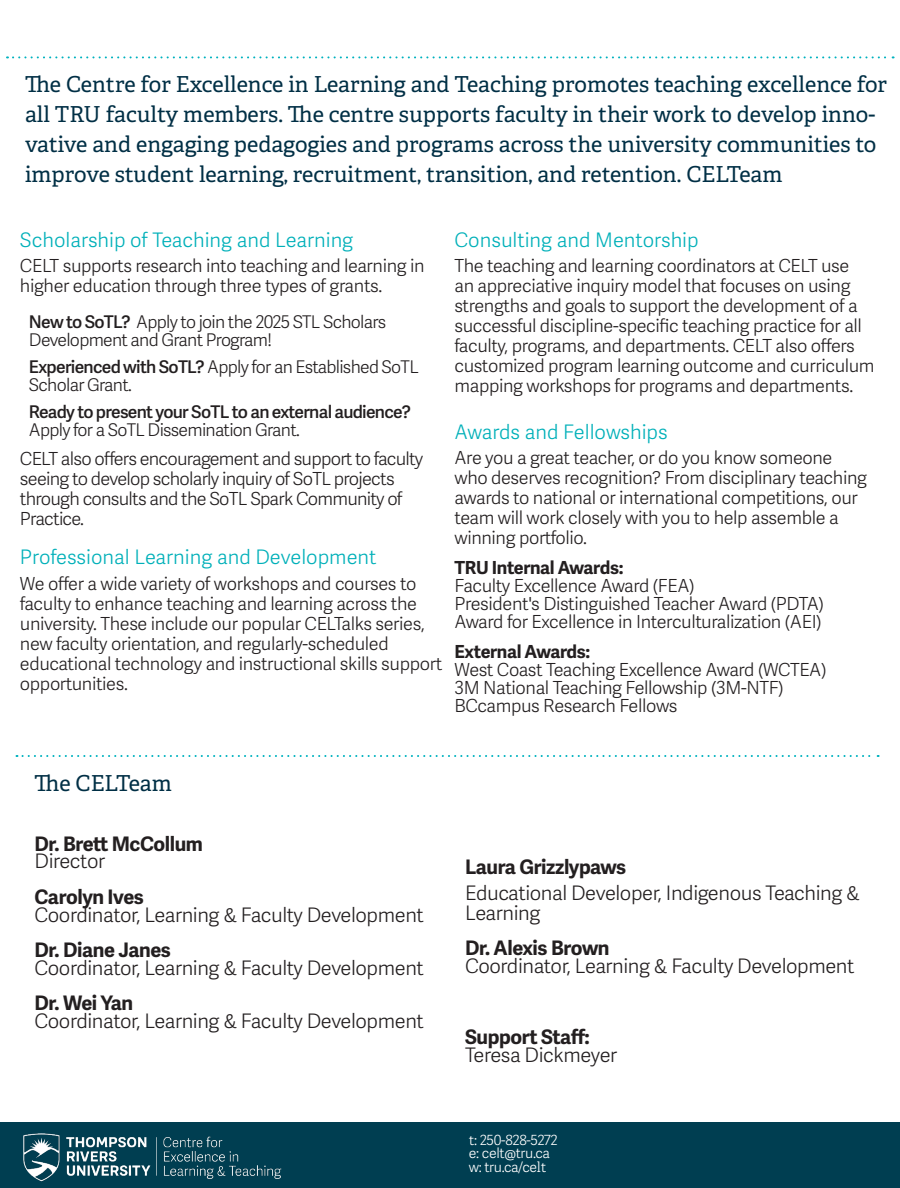
<style>
.page{position:relative;width:900px;height:1188px;background:#fff}
.page>*{position:absolute;margin:0;border:0;box-sizing:border-box;transform-origin:0 0}
.Intro_blurb{font:22px/30px "Adelle";color:#002f45}
.Body_10_13{font:300 20px/20px "Adelle Sans";letter-spacing:-.02em;color:#231f20}
.Celtalks_Titles{font:300 20px "Adelle Sans";color:#00b0b9}
.Body_10_13-2{font:700 20px "Adelle Sans";letter-spacing:-.02em;color:#231f20}
.Body_10_13-3{font:300 18px/20px "Adelle Sans";letter-spacing:-.02em;color:#231f20}
.Workshop_Date{font:300 18px/20px "Adelle Sans";letter-spacing:-.04em;color:#231f20}
.Body_10_13-4{font:700 18px "Adelle Sans";letter-spacing:-.02em;color:#231f20}
.Workshop_Date-2{font:300 17.6px/18px "Adelle Sans";letter-spacing:-.04em;color:#231f20}
.Workshop_Date-3{font:600 17.6px/18px "Adelle Sans";letter-spacing:-.04em;color:#231f20}
.Body_10_13-5{font:300 14px "Adelle Sans";letter-spacing:-.02em;color:#fff}
.s1{font-weight:600}
.s2{font-weight:300}
.s3{font-family:"Adelle"}
</style>
<div class="page">
<svg style="left:16px;top:755px;width:863px;height:2px"></svg>
<div style="left:0;top:1122px;width:900px;height:66px;background:#003e51"></div>
<svg style="left:7px;top:56px;width:887px;height:2px"></svg>
<img style="left:23px;top:1133px;width:259px;height:49px">
<p class="Intro_blurb" style="left:25px;top:70px;width:864px">The Centre for Excellence in Learning and Teaching promotes teaching excellence for all TRU faculty members. The centre supports faculty in their work to develop inno&shy;vative and engaging pedagogies and programs across the university communities to improve student learning, recruitment, transition, and retention. CELTeam</p>
<p class="Celtalks_Titles" style="left:20px;top:228px;width:335px">Scholarship of Teaching and Learning</p>
<p class="Body_10_13-3" style="left:20px;top:257px;width:406px">CELT supports research into teaching and learning in higher education through three types of grants.</p>
<p class="Workshop_Date-2" style="left:29px;top:314px;width:359px"><span class="s1">New to SoTL?</span> Apply to join the 2025 STL Scholars<br>Development and Grant Program!</p>
<p class="Workshop_Date-2" style="left:29px;top:359px;width:391px"><span class="s1">Experienced with SoTL?</span> Apply for an Established SoTL<br>Scholar Grant.</p>
<p class="Workshop_Date-3" style="left:29px;top:404px;width:383px">Ready to present your SoTL to an external audience?<br><span class="s2">Apply for a SoTL Dissemination Grant.</span></p>
<p class="Workshop_Date" style="left:20px;top:450px;width:405px">CELT also offers encouragement and support to faculty seeing to develop scholarly inquiry of SoTL projects through consults and the SoTL Spark Community of Practice.</p>
<p class="Celtalks_Titles" style="left:20px;top:546px;width:358px">Professional Learning and Development</p>
<p class="Body_10_13-3" style="left:20px;top:574px;width:424px">We offer a wide variety of workshops and courses to faculty to enhance teaching and learning across the university. These include our popular CELTalks series, new faculty orientation, and regularly-scheduled educational technology and instructional skills support opportunities.</p>
<p class="Celtalks_Titles" style="left:454px;top:228px;width:246px">Consulting and Mentorship</p>
<p class="Body_10_13-3" style="left:454px;top:257px;width:422px">The teaching and learning coordinators at CELT use<br>an appreciative inquiry model that focuses on using strengths and goals to support the development of a successful discipline-specific teaching practice for all faculty, programs, and departments. CELT also offers customized program learning outcome and curriculum mapping workshops for programs and departments.</p>
<p class="Celtalks_Titles" style="left:454px;top:420px;width:215px">Awards and Fellowships</p>
<p class="Body_10_13-3" style="left:454px;top:449px;width:414px">Are you a great teacher, or do you know someone who deserves recognition? From disciplinary teaching awards to national or international competitions, our team will work closely with you to help assemble a winning portfolio.</p>
<p class="Body_10_13-4" style="left:454px;top:557px;width:171px">TRU Internal Awards:</p>
<p class="Body_10_13-3" style="left:454px;top:576px;width:242px">Faculty Excellence Award (FEA)</p>
<p class="Body_10_13-3" style="left:454px;top:594px;width:371px">President's Distinguished Teacher Award (PDTA)</p>
<p class="Body_10_13-3" style="left:454px;top:612px;width:369px">Award for Excellence in Interculturalization (AEI)</p>
<p class="Body_10_13-4" style="left:454px;top:641px;width:137px">External Awards:</p>
<p class="Body_10_13-3" style="left:454px;top:660px;width:374px">West Coast Teaching Excellence Award (WCTEA)</p>
<p class="Body_10_13-3" style="left:454px;top:678px;width:331px">3M National Teaching Fellowship (3M-NTF)</p>
<p class="Body_10_13-3" style="left:454px;top:696px;width:224px">BCcampus Research Fellows</p>
<p class="Intro_blurb" style="left:34px;top:768px;width:139px">The CELTeam</p>
<p class="Body_10_13-2" style="left:34px;top:831px;width:170px">Dr. Brett McCollum</p>
<p class="Body_10_13" style="left:34px;top:852px;width:72px">Director</p>
<p class="Body_10_13-2" style="left:34px;top:885px;width:111px">Carolyn Ives</p>
<p class="Body_10_13" style="left:34px;top:905px;width:391px">Coordinator, Learning &amp; Faculty Development</p>
<p class="Body_10_13-2" style="left:34px;top:938px;width:138px">Dr. Diane Janes</p>
<p class="Body_10_13" style="left:34px;top:958px;width:391px">Coordinator, Learning &amp; Faculty Development</p>
<p class="Body_10_13-2" style="left:34px;top:991px;width:100px">Dr. Wei Yan</p>
<p class="Body_10_13" style="left:34px;top:1012px;width:391px">Coordinator, Learning &amp; Faculty Development</p>
<p class="Body_10_13-2" style="left:465px;top:855px;width:163px">Laura Grizzlypaws</p>
<p class="Body_10_13" style="left:465px;top:883px;width:396px">Educational Developer, Indigenous Teaching &amp;<br>Learning</p>
<p class="Body_10_13-2" style="left:465px;top:936px;width:146px">Dr. Alexis Brown</p>
<p class="Body_10_13" style="left:465px;top:956px;width:391px">Coordinator, Learning &amp; Faculty Development</p>
<p class="Body_10_13-2" style="left:465px;top:1025px;width:126px">Support Staff:</p>
<p class="Body_10_13" style="left:465px;top:1045px;width:154px">Teresa Dickmeyer</p>
<p class="Body_10_13-5" style="left:469px;top:1132px;width:90px"><span class="s3">t:</span> 250-828-5272</p>
<p class="Body_10_13-5" style="left:469px;top:1145px;width:83px">e: celt@tru.ca</p>
<p class="Body_10_13-5" style="left:469px;top:1159px;width:79px">w: tru.ca/ce<span class="s3">lt</span></p>
</div>
